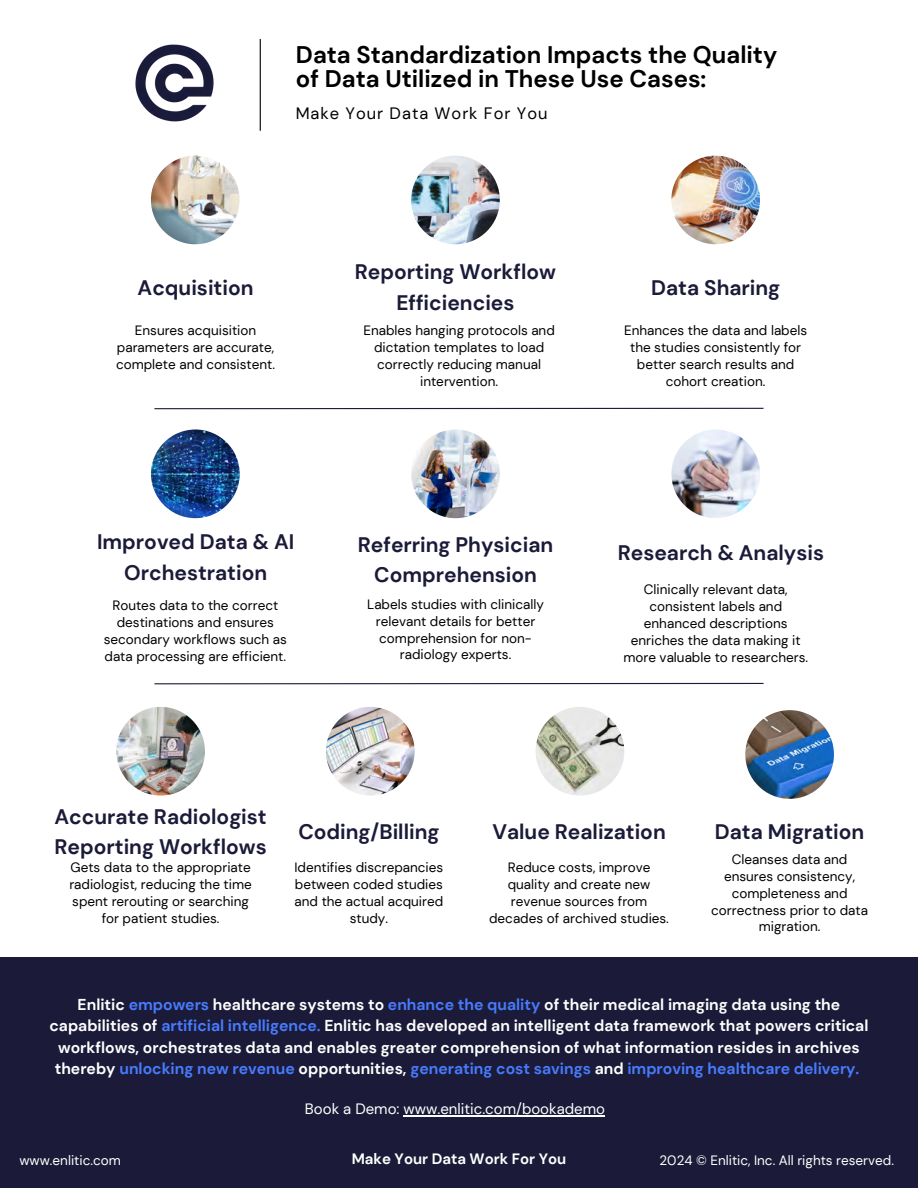
<style>
.page{position:relative;width:918px;height:1188px;background:#fff}
.page>*{position:absolute;margin:0;border:0;box-sizing:border-box;transform-origin:0 0}
.t1{font:700 24px/23.7px "DM Sans";color:#000}
.t2{font:700 21px/30.3px "DM Sans";color:#1b1b39;text-align:center}
.t3{font:16.5px "DM Sans";letter-spacing:.06em;color:#000}
.t4{font:700 15.75px/21.3px "DM Sans";color:#fff;text-align:center}
.t5{font:15px "DM Sans";color:#fff}
.t6{font:700 15px "DM Sans";color:#fff}
.t7{font:13.5px/16.8px "DM Sans";color:#000;text-align:center}
.t8{font:13.5px "DM Sans";color:#fff}
.s1{color:#487bfd}
</style>
<div class="page">
<hr style="left:154px;top:683px;width:610px;height:1px;background:#1b1b39">
<hr style="left:154px;top:408px;width:610px;height:1px;background:#1b1b39">
<hr style="left:260px;top:39px;width:1px;height:92px;background:#000">
<img style="left:135px;top:44px;width:79px;height:78px">
<div style="left:0;top:958px;width:918px;height:230px;background:#1b1b39"></div>
<img style="left:151px;top:156px;width:89px;height:88px;border-radius:50%">
<img style="left:411px;top:156px;width:89px;height:88px;border-radius:50%">
<img style="left:671px;top:156px;width:89px;height:88px;border-radius:50%">
<img style="left:151px;top:430px;width:89px;height:88px;border-radius:50%">
<img style="left:411px;top:430px;width:89px;height:88px;border-radius:50%">
<img style="left:671px;top:430px;width:89px;height:88px;border-radius:50%">
<img style="left:116px;top:707px;width:89px;height:89px;border-radius:50%">
<img style="left:326px;top:707px;width:89px;height:89px;border-radius:50%">
<img style="left:536px;top:707px;width:88px;height:89px;border-radius:50%">
<img style="left:745px;top:710px;width:89px;height:89px;border-radius:50%">
<hr style="left:404px;top:1115px;width:201px;height:1px;background:#fff">
<h1 class="t1" style="left:296px;top:43px;width:483px">Data Standardization Impacts the Quality of Data Utilized in These Use Cases:</h1>
<h4 class="t3" style="left:296px;top:103px;width:253px">Make Your Data Work For You</h4>
<h2 class="t2" style="left:138px;top:272px;width:117px">Acquisition</h2>
<p class="t7" style="left:116px;top:322px;width:161px">Ensures acquisition parameters are accurate, complete and consistent.</p>
<p class="t2" style="left:355px;top:257px;width:203px">Reporting Workflow<br>Efficiencies</p>
<p class="t7" style="left:363px;top:322px;width:193px">Enables hanging protocols and dictation templates to load correctly reducing manual intervention.</p>
<p class="t2" style="left:651px;top:272px;width:131px">Data Sharing</p>
<h2 class="t7" style="left:624px;top:322px;width:185px">Enhances the data and labels the studies consistently for better search results and cohort creation.</h2>
<h2 class="t2" style="left:97px;top:527px;width:199px">Improved Data &amp; AI<br>Orchestration</h2>
<p class="t7" style="left:104px;top:597px;width:184px">Routes data to the correct destinations and ensures secondary workflows such as data processing are efficient.</p>
<p class="t2" style="left:358px;top:529px;width:197px">Referring Physician<br>Comprehension</p>
<p class="t7" style="left:367px;top:596px;width:178px">Labels studies with clinically relevant details for better comprehension for non&shy;radiology experts.</p>
<p class="t2" style="left:618px;top:538px;width:208px">Research &amp; Analysis</p>
<h2 class="t7" style="left:623px;top:581px;width:186px">Clinically relevant data, consistent labels and enhanced descriptions enriches the data making it more valuable to researchers.</h2>
<p class="t2" style="left:55px;top:801px;width:214px;text-align:left">Accurate Radiologist<br>Reporting Workflows</p>
<p class="t7" style="left:69px;top:859px;width:184px">Gets data to the appropriate radiologist, reducing the time spent rerouting or searching for patient studies.</p>
<p class="t2" style="left:298px;top:817px;width:143px">Coding/Billing</p>
<h2 class="t7" style="left:295px;top:859px;width:150px">Identifies discrepancies between coded studies and the actual acquired study.</h2>
<p class="t2" style="left:492px;top:817px;width:175px">Value Realization</p>
<h2 class="t7" style="left:489px;top:859px;width:181px">Reduce costs, improve quality and create new revenue sources from decades of archived studies.</h2>
<h2 class="t2" style="left:715px;top:817px;width:151px">Data Migration</h2>
<p class="t7" style="left:711px;top:851px;width:158px">Cleanses data and ensures consistency, completeness and correctness prior to data migration.</p>
<h3 class="t4" style="left:49px;top:994px;width:821px">Enlitic <span class="s1">empowers</span> healthcare systems to <span class="s1">enhance the quality</span> of their medical imaging data using the capabilities of <span class="s1">artificial intelligence.</span> Enlitic has developed an intelligent data framework that powers critical workflows, orchestrates data and enables greater comprehension of what information resides in archives thereby <span class="s1">unlocking new revenue</span> opportunities, <span class="s1">generating cost savings</span> and <span class="s1">improving healthcare delivery.</span></h3>
<h4 class="t5" style="left:305px;top:1099px;width:302px">Book a Demo: www.enlitic.com/bookademo</h4>
<p class="t8" style="left:19px;top:1152px;width:103px">www.enlitic.com</p>
<h3 class="t6" style="left:352px;top:1149px;width:216px">Make Your Data Work For You</h3>
<p class="t8" style="left:660px;top:1152px;width:236px">2024 © Enlitic, Inc. All rights reserved.</p>
</div>
